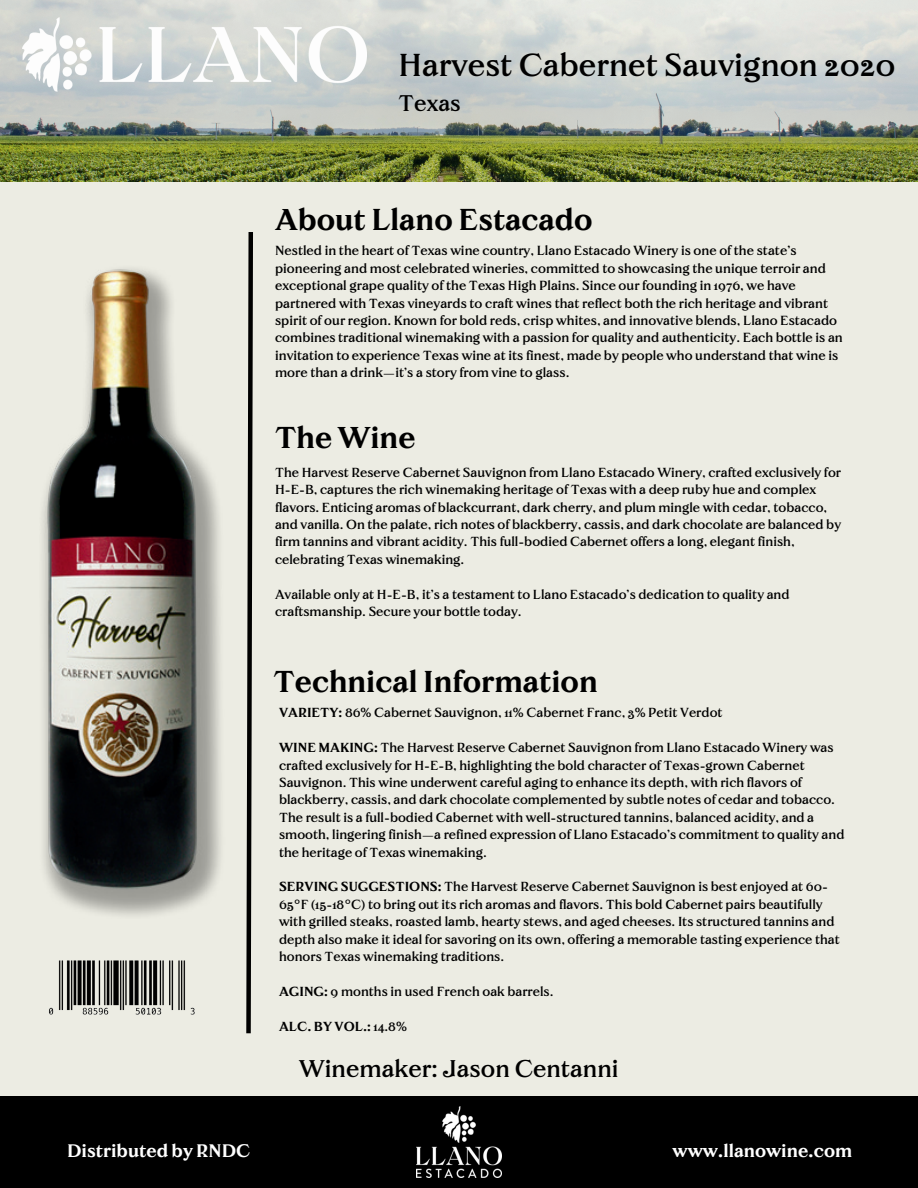
<style>
.page{position:relative;width:918px;height:1188px;background:#ecece3}
.page>*{position:absolute;margin:0;border:0;box-sizing:border-box;transform-origin:0 0}
.t1{font:31.5px "Brick Text Pro";color:#000}
.t2{font:500 30px "Brick Text Pro";color:#000}
.t3{font:24px "Brick Text Pro";color:#000}
.t4{font:22.5px "Brick Text Pro";color:#000}
.t5{font:500 18px "Brick Text Pro";color:#fff}
.t6{font:13.05px/17.4px "Brick Text Pro";color:#000}
.t7{font:500 13.05px "Brick Text Pro";color:#000}
.s1{font-weight:500}
.s2{font-weight:400}
</style>
<div class="page">
<img style="left:0;top:0;width:918px;height:181px">
<img style="left:23px;top:17px;width:343px;height:74px">
<img style="left:42px;top:269px;width:179px;height:647px">
<div style="left:0;top:1096px;width:918px;height:92px;background:#000"></div>
<svg style="left:246px;top:232px;width:7px;height:802px"></svg>
<img style="left:416px;top:1107px;width:86px;height:71px">
<img style="left:49px;top:960px;width:146px;height:55px">
<h1 class="t1" style="left:399px;top:48px;width:499px">Harvest Cabernet Sauvignon 2020</h1>
<h3 class="t4" style="left:399px;top:91px;width:64px">Texas</h3>
<h2 class="t2" style="left:275px;top:203px;width:319px">About Llano Estacado</h2>
<p class="t6" style="left:275px;top:242px;width:569px">Nestled in the heart of Texas wine country, Llano Estacado Winery is one of the state’s pioneering and most celebrated wineries, committed to showcasing the unique terroir and exceptional grape quality of the Texas High Plains. Since our founding in 1976, we have partnered with Texas vineyards to craft wines that reflect both the rich heritage and vibrant spirit of our region. Known for bold reds, crisp whites, and innovative blends, Llano Estacado combines traditional winemaking with a passion for quality and authenticity. Each bottle is an invitation to experience Texas wine at its finest, made by people who understand that wine is more than a drink—it’s a story from vine to glass.</p>
<h2 class="t2" style="left:275px;top:421px;width:142px">The Wine</h2>
<p class="t6" style="left:275px;top:464px;width:568px">The Harvest Reserve Cabernet Sauvignon from Llano Estacado Winery, crafted exclusively for H-E-B, captures the rich winemaking heritage of Texas with a deep ruby hue and complex flavors. Enticing aromas of blackcurrant, dark cherry, and plum mingle with cedar, tobacco, and vanilla. On the palate, rich notes of blackberry, cassis, and dark chocolate are balanced by firm tannins and vibrant acidity. This full-bodied Cabernet offers a long, elegant finish, celebrating Texas winemaking.</p>
<p class="t6" style="left:275px;top:586px;width:516px">Available only at H-E-B, it’s a testament to Llano Estacado’s dedication to quality and craftsmanship. Secure your bottle today.</p>
<h2 class="t2" style="left:274px;top:665px;width:326px">Technical Information</h2>
<p class="t6" style="left:279px;top:704px;width:445px"><span class="s1">VARIETY:</span> 86% Cabernet Sauvignon, 11% Cabernet Franc, 3% Petit Verdot</p>
<p class="t6" style="left:279px;top:739px;width:567px"><span class="s1">WINE MAKING:</span> The Harvest Reserve Cabernet Sauvignon from Llano Estacado Winery was crafted exclusively for H-E-B, highlighting the bold character of Texas-grown Cabernet Sauvignon. This wine underwent careful aging to enhance its depth, with rich flavors of blackberry, cassis, and dark chocolate complemented by subtle notes of cedar and tobacco.<br>The result is a full-bodied Cabernet with well-structured tannins, balanced acidity, and a smooth, lingering finish—a refined expression of Llano Estacado’s commitment to quality and the heritage of Texas winemaking.</p>
<p class="t6" style="left:279px;top:878px;width:562px"><span class="s1">SERVING SUGGESTIONS:</span> The Harvest Reserve Cabernet Sauvignon is best enjoyed at 60- 65°F (15-18°C) to bring out its rich aromas and flavors. This bold Cabernet pairs beautifully with grilled steaks, roasted lamb, hearty stews, and aged cheeses. Its structured tannins and depth also make it ideal for savoring on its own, offering a memorable tasting experience that honors Texas winemaking traditions.</p>
<p class="t6" style="left:279px;top:983px;width:276px"><span class="s1">AGING:</span> 9 months in used French oak barrels.</p>
<p class="t7" style="left:279px;top:1019px;width:129px">ALC. BY VOL.: <span class="s2">14.8%</span></p>
<h3 class="t3" style="left:299px;top:1055px;width:321px">Winemaker: Jason Centanni</h3>
<h3 class="t5" style="left:67px;top:1141px;width:185px">Distributed by RNDC</h3>
<h3 class="t5" style="left:673px;top:1141px;width:181px">www.llanowine.com</h3>
</div>
